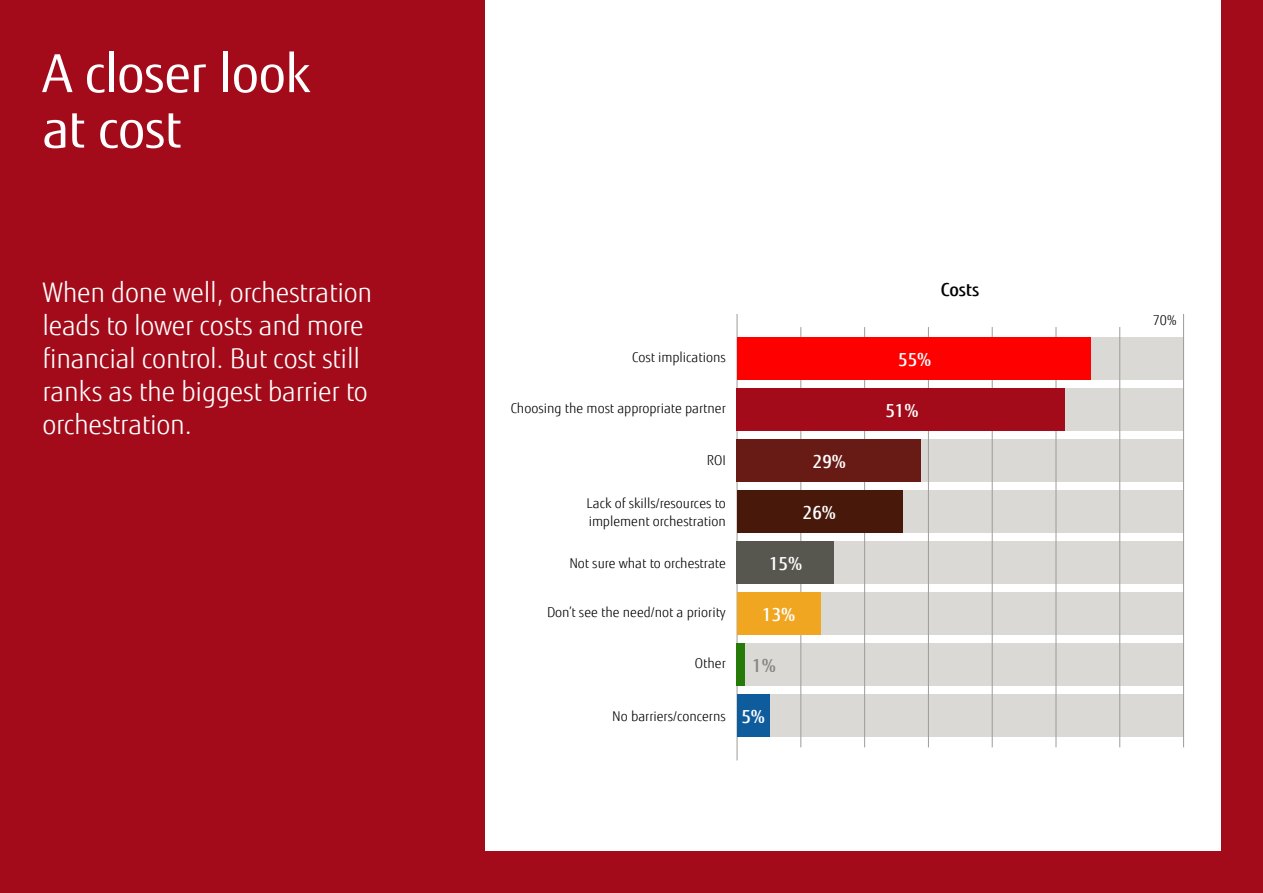
<style>
.page{position:relative;width:1263px;height:893px;background:#a30b1a}
.page>*{position:absolute;margin:0;border:0;box-sizing:border-box;transform-origin:0 0}
.Innen_Copy{font:52.5px/55.5px "Fujitsu Sans";letter-spacing:-.015em;color:#fff}
.IT_Future_subheads{font:300 27px/33px "Fujitsu Sans";letter-spacing:-.01em;color:#fff}
.t1{font:500 18px "Fujitsu Sans";color:#fff}
.t2{font:500 18px "Fujitsu Sans";letter-spacing:-.005em;color:#000}
.t3{font:500 18px "Fujitsu Sans";color:#87867e}
.t4{font:300 13.5px/18px "Fujitsu Sans";color:#000}
</style>
<div class="page">
<div style="left:485px;top:0;width:735px;height:851px;background:#fff"></div>
<hr style="left:737px;top:314px;width:1px;height:446px;background:#9d9c95">
<div style="left:737px;top:337px;width:446px;height:43px;background:#dad9d6"></div>
<div style="left:737px;top:388px;width:446px;height:43px;background:#dad9d6"></div>
<div style="left:737px;top:439px;width:446px;height:43px;background:#dad9d6"></div>
<div style="left:737px;top:541px;width:446px;height:43px;background:#dad9d6"></div>
<div style="left:737px;top:592px;width:446px;height:43px;background:#dad9d6"></div>
<div style="left:737px;top:643px;width:446px;height:43px;background:#dad9d6"></div>
<div style="left:737px;top:694px;width:446px;height:43px;background:#dad9d6"></div>
<div style="left:737px;top:490px;width:446px;height:43px;background:#dad9d6"></div>
<hr style="left:800px;top:327px;width:1px;height:420px;background:#9d9c95">
<hr style="left:864px;top:327px;width:1px;height:420px;background:#9d9c95">
<hr style="left:928px;top:327px;width:1px;height:420px;background:#9d9c95">
<hr style="left:992px;top:327px;width:1px;height:420px;background:#9d9c95">
<hr style="left:1056px;top:327px;width:1px;height:420px;background:#9d9c95">
<hr style="left:1119px;top:327px;width:1px;height:420px;background:#9d9c95">
<hr style="left:1183px;top:314px;width:1px;height:433px;background:#9d9c95">
<div style="left:737px;top:439px;width:184px;height:43px;background:#681a14"></div>
<div style="left:737px;top:388px;width:328px;height:43px;background:#a30b1a"></div>
<div style="left:737px;top:337px;width:353px;height:43px;background:#f00"></div>
<div style="left:737px;top:490px;width:165px;height:43px;background:#48190a"></div>
<div style="left:737px;top:541px;width:97px;height:43px;background:#57564f"></div>
<div style="left:737px;top:592px;width:83px;height:43px;background:#f0a621"></div>
<div style="left:737px;top:643px;width:8px;height:43px;background:#267a08"></div>
<div style="left:737px;top:694px;width:32px;height:43px;background:#0f5c9c"></div>
<p class="Innen_Copy" style="left:43px;top:46px;width:269px">A closer look at cost</p>
<p class="IT_Future_subheads" style="left:43px;top:276px;width:331px">When done well, orchestration leads to lower costs and more financial control. But cost still ranks as the biggest barrier to orchestration.</p>
<p class="t4" style="left:632px;top:348px;width:95px">Cost implications</p>
<p class="t4" style="left:511px;top:400px;width:217px">Choosing the most appropriate partner</p>
<p class="t4" style="left:707px;top:451px;width:20px">ROI</p>
<p class="t4" style="left:587px;top:494px;width:141px">Lack of skills/resources to implement orchestration</p>
<p class="t4" style="left:569px;top:554px;width:158px">Not sure what to orchestrate</p>
<p class="t4" style="left:547px;top:604px;width:180px">Don’t see the need/not a priority</p>
<p class="t4" style="left:695px;top:654px;width:32px">Other</p>
<p class="t4" style="left:612px;top:708px;width:115px">No barriers/concerns</p>
<p class="t1" style="left:813px;top:450px;width:35px">29%</p>
<p class="t1" style="left:803px;top:501px;width:35px">26%</p>
<p class="t1" style="left:769px;top:552px;width:35px">15%</p>
<p class="t1" style="left:762px;top:603px;width:35px">13%</p>
<p class="t3" style="left:752px;top:654px;width:25px">1%</p>
<p class="t1" style="left:741px;top:705px;width:25px">5%</p>
<p class="t2" style="left:941px;top:279px;width:40px">Costs</p>
<p class="t1" style="left:898px;top:348px;width:35px">55%</p>
<p class="t1" style="left:885px;top:399px;width:35px">51%</p>
<p class="t4" style="left:1153px;top:311px;width:25px">70%</p>
</div>
